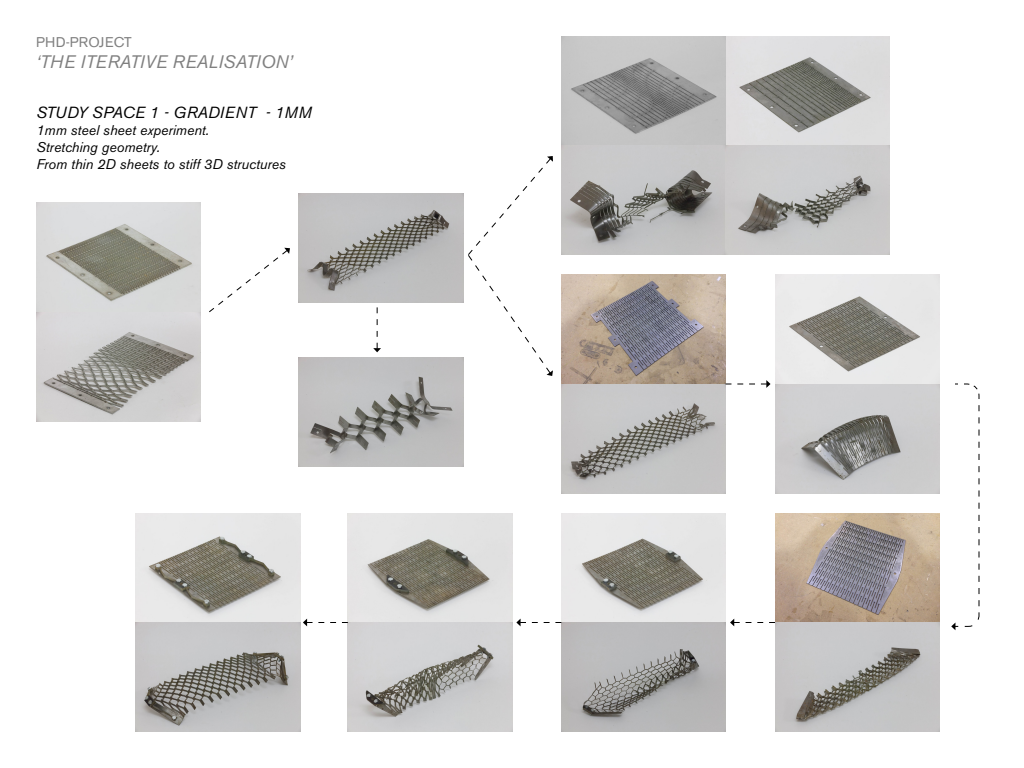
<style>
.page{position:relative;width:1024px;height:768px;background:#fff}
.page>*{position:absolute;margin:0;border:0;box-sizing:border-box;transform-origin:0 0}
.t1{font:italic 18px "Akzidenz Grotesk BE";color:#808080}
.t2{font:italic 16px "Akzidenz Grotesk BE";color:#000}
.t3{font:italic 14px "Akzidenz Grotesk BE";color:#000}
.t4{font:14px "Akzidenz Grotesk BE";letter-spacing:.02em;color:#808080}
</style>
<div class="page">
<img style="left:37px;top:203px;width:164px;height:219px">
<img style="left:299px;top:193px;width:164px;height:109px">
<img style="left:561px;top:275px;width:165px;height:218px">
<img style="left:348px;top:513px;width:164px;height:219px">
<img style="left:136px;top:513px;width:164px;height:219px">
<img style="left:561px;top:513px;width:165px;height:219px">
<img style="left:775px;top:275px;width:164px;height:218px">
<img style="left:775px;top:513px;width:164px;height:219px">
<svg style="left:726px;top:380px;width:45px;height:8px"></svg>
<svg style="left:730px;top:619px;width:45px;height:7px"></svg>
<svg style="left:516px;top:619px;width:45px;height:7px"></svg>
<svg style="left:373px;top:307px;width:8px;height:45px"></svg>
<svg style="left:303px;top:619px;width:45px;height:7px"></svg>
<img style="left:561px;top:36px;width:329px;height:219px">
<img style="left:299px;top:357px;width:164px;height:110px">
<svg style="left:468px;top:156px;width:85px;height:220px"></svg>
<svg style="left:209px;top:248px;width:81px;height:65px"></svg>
<svg style="left:951px;top:383px;width:29px;height:247px"></svg>
<p class="t4" style="left:36px;top:33px;width:97px">PHD-PROJECT</p>
<p class="t1" style="left:36px;top:51px;width:258px">‘THE ITERATIVE REALISATION’</p>
<p class="t2" style="left:36px;top:103px;width:277px">STUDY SPACE 1 - GRADIENT - 1MM</p>
<p class="t3" style="left:36px;top:122px;width:174px">1mm steel sheet experiment.</p>
<p class="t3" style="left:36px;top:138px;width:125px">Stretching geometry.</p>
<p class="t3" style="left:36px;top:155px;width:251px">From thin 2D sheets to stiff 3D structures</p>
</div>
